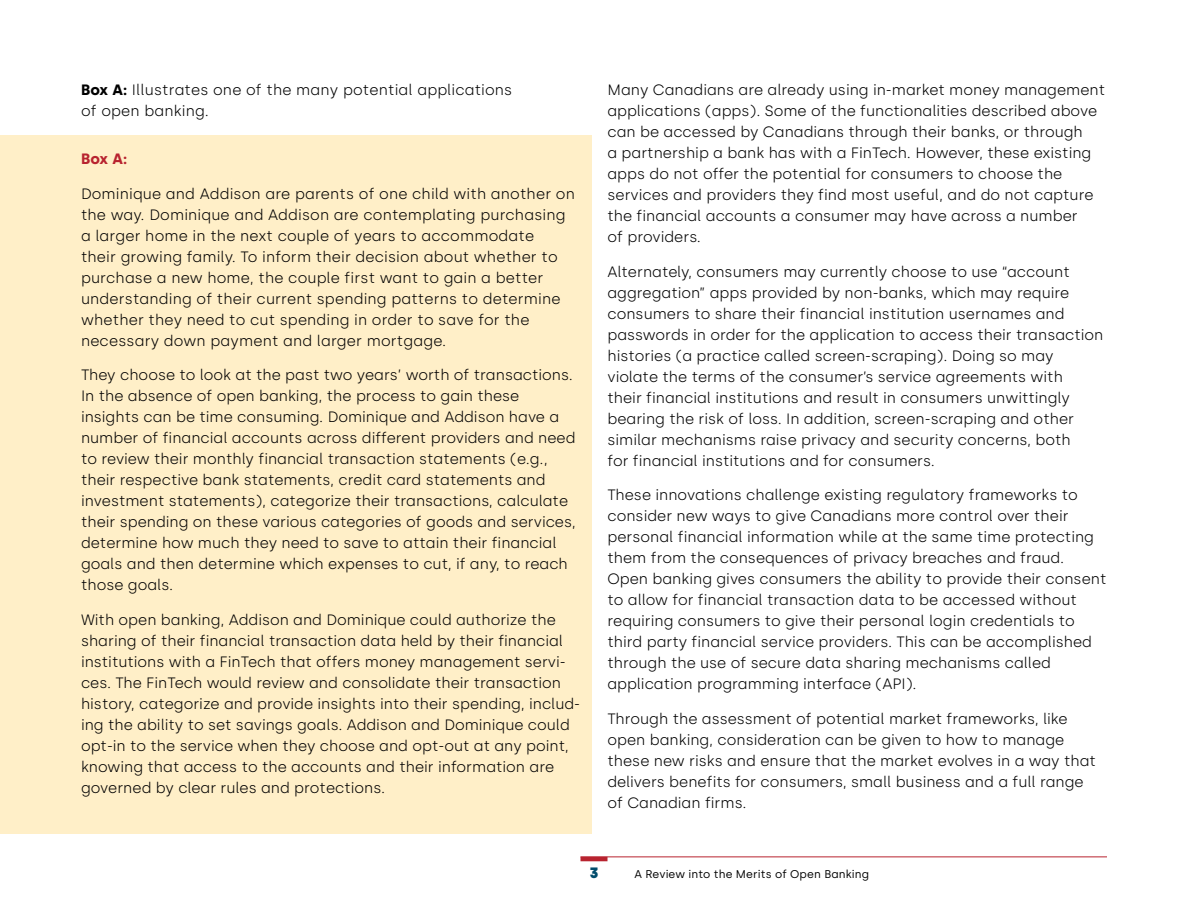
<style>
.page{position:relative;width:1188px;height:918px;background:#fff}
.page>*{position:absolute;margin:0;border:0;box-sizing:border-box;transform-origin:0 0}
.Body{font:300 15px/21px "Silka";color:#000}
.Body-2{font:700 15px "Silka";color:#b8232f}
.t1{font:900 15px "Silka";color:#004c6c}
.t2{font:11.25px "Silka";letter-spacing:.01em;color:#000}
.s1{font-weight:700}
</style>
<div class="page">
<div style="left:0;top:135px;width:592px;height:699px;background:#ffefc8"></div>
<hr style="left:580px;top:856px;width:527px;height:1px;background:#b8232f">
<hr style="left:580px;top:857px;width:28px;height:4px;background:#b8232f">
<p class="Body" style="left:81px;top:79px;width:433px"><span class="s1">Box A:</span> Illustrates one of the many potential applications of open banking.</p>
<p class="Body-2" style="left:81px;top:150px;width:48px">Box A:</p>
<p class="Body" style="left:81px;top:183px;width:495px">Dominique and Addison are parents of one child with another on the way. Dominique and Addison are contemplating purchasing a larger home in the next couple of years to accommodate<br>their growing family. To inform their decision about whether to purchase a new home, the couple first want to gain a better understanding of their current spending patterns to determine whether they need to cut spending in order to save for the necessary down payment and larger mortgage.</p>
<p class="Body" style="left:81px;top:364px;width:496px">They choose to look at the past two years’ worth of transactions.<br>In the absence of open banking, the process to gain these insights can be time consuming. Dominique and Addison have a number of financial accounts across different providers and need to review their monthly financial transaction statements (e.g., their respective bank statements, credit card statements and investment statements), categorize their transactions, calculate their spending on these various categories of goods and services, determine how much they need to save to attain their financial goals and then determine which expenses to cut, if any, to reach those goals.</p>
<p class="Body" style="left:81px;top:609px;width:501px">With open banking, Addison and Dominique could authorize the sharing of their financial transaction data held by their financial institutions with a FinTech that offers money management servi&shy;ces. The FinTech would review and consolidate their transaction history, categorize and provide insights into their spending, includ&shy;ing the ability to set savings goals. Addison and Dominique could opt-in to the service when they choose and opt-out at any point, knowing that access to the accounts and their information are governed by clear rules and protections.</p>
<p class="Body" style="left:608px;top:79px;width:499px">Many Canadians are already using in-market money management applications (apps). Some of the functionalities described above can be accessed by Canadians through their banks, or through<br>a partnership a bank has with a FinTech. However, these existing apps do not offer the potential for consumers to choose the services and providers they find most useful, and do not capture the financial accounts a consumer may have across a number<br>of providers.</p>
<p class="Body" style="left:608px;top:261px;width:497px">Alternately, consumers may currently choose to use “account aggregation” apps provided by non-banks, which may require consumers to share their financial institution usernames and passwords in order for the application to access their transaction histories (a practice called screen-scraping). Doing so may violate the terms of the consumer’s service agreements with<br>their financial institutions and result in consumers unwittingly bearing the risk of loss. In addition, screen-scraping and other similar mechanisms raise privacy and security concerns, both<br>for financial institutions and for consumers.</p>
<p class="Body" style="left:608px;top:484px;width:500px">These innovations challenge existing regulatory frameworks to consider new ways to give Canadians more control over their personal financial information while at the same time protecting them from the consequences of privacy breaches and fraud.<br>Open banking gives consumers the ability to provide their consent to allow for financial transaction data to be accessed without requiring consumers to give their personal login credentials to third party financial service providers. This can be accomplished through the use of secure data sharing mechanisms called application programming interface (API).</p>
<p class="Body" style="left:608px;top:708px;width:490px">Through the assessment of potential market frameworks, like open banking, consideration can be given to how to manage these new risks and ensure that the market evolves in a way that delivers benefits for consumers, small business and a full range of Canadian firms.</p>
<p class="t1" style="left:590px;top:863px;width:10px">3</p>
<p class="t2" style="left:634px;top:867px;width:236px">A Review into the Merits of Open Banking</p>
</div>
